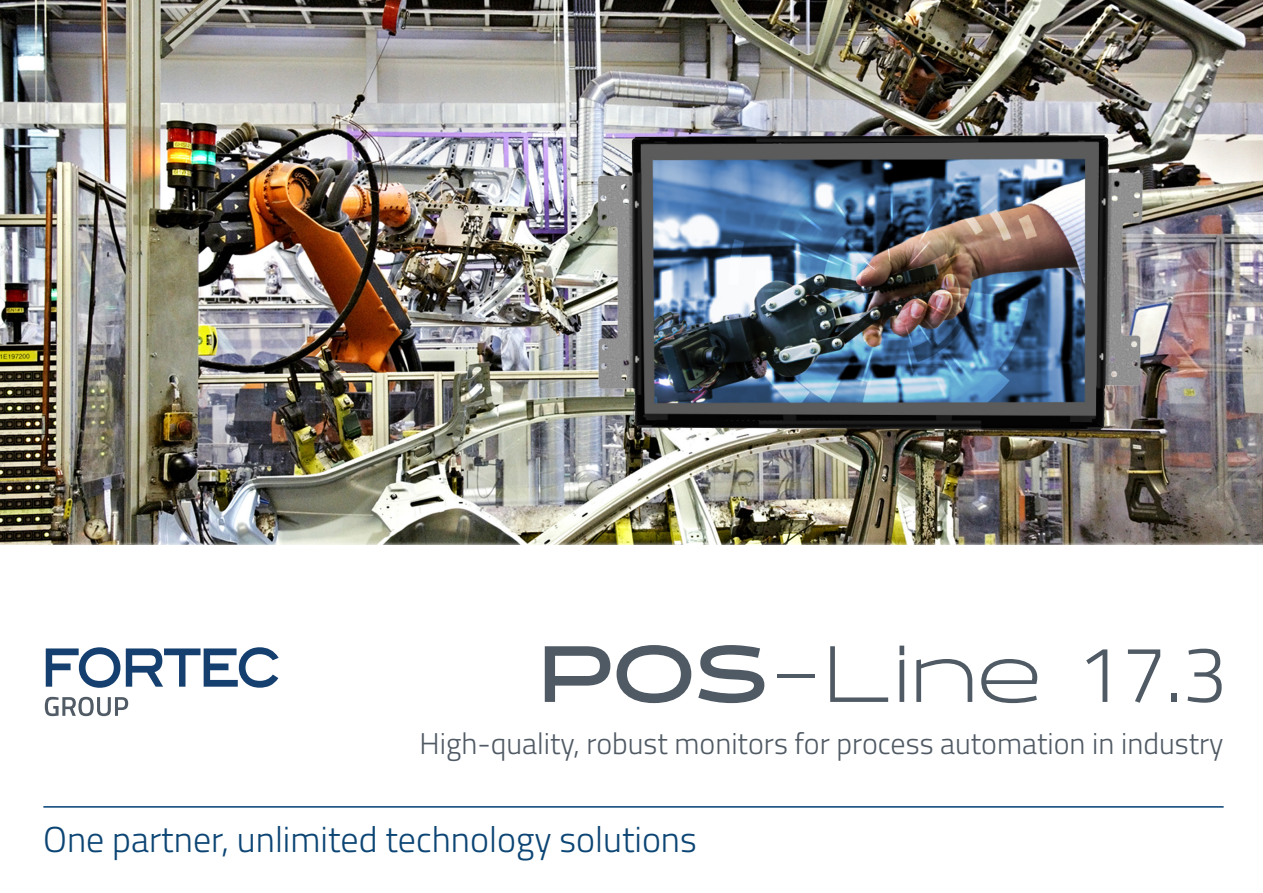
<style>
.page{position:relative;width:1263px;height:893px;background:#fff}
.page>*{position:absolute;margin:0;border:0;box-sizing:border-box;transform-origin:0 0}
.t1{font:300 79.5px "Halogen";color:#505a64}
.t2{font:300 36px "Titillium Web";color:#0c4574}
.t3{font:300 30px "Titillium Web";color:#505a64}
.s1{font-weight:700}
.s2{font-family:"Titillium Web"}
</style>
<div class="page">
<svg style="left:46px;top:647px;width:233px;height:41px"></svg>
<svg style="left:45px;top:697px;width:83px;height:19px"></svg>
<hr style="left:43px;top:806px;width:1181px;height:2px;background:#023e73">
<img style="left:0;top:0;width:1263px;height:544px">
<img style="left:546px;top:119px;width:648px;height:322px">
<p class="t1" style="left:540px;top:625px;width:689px"><span class="s1">POS</span>-Line <span class="s2">17.3</span></p>
<p class="t3" style="left:420px;top:722px;width:805px">High-quality, robust monitors for process automation in industry</p>
<p class="t2" style="left:43px;top:813px;width:655px">One partner, unlimited technology solutions</p>
</div>
